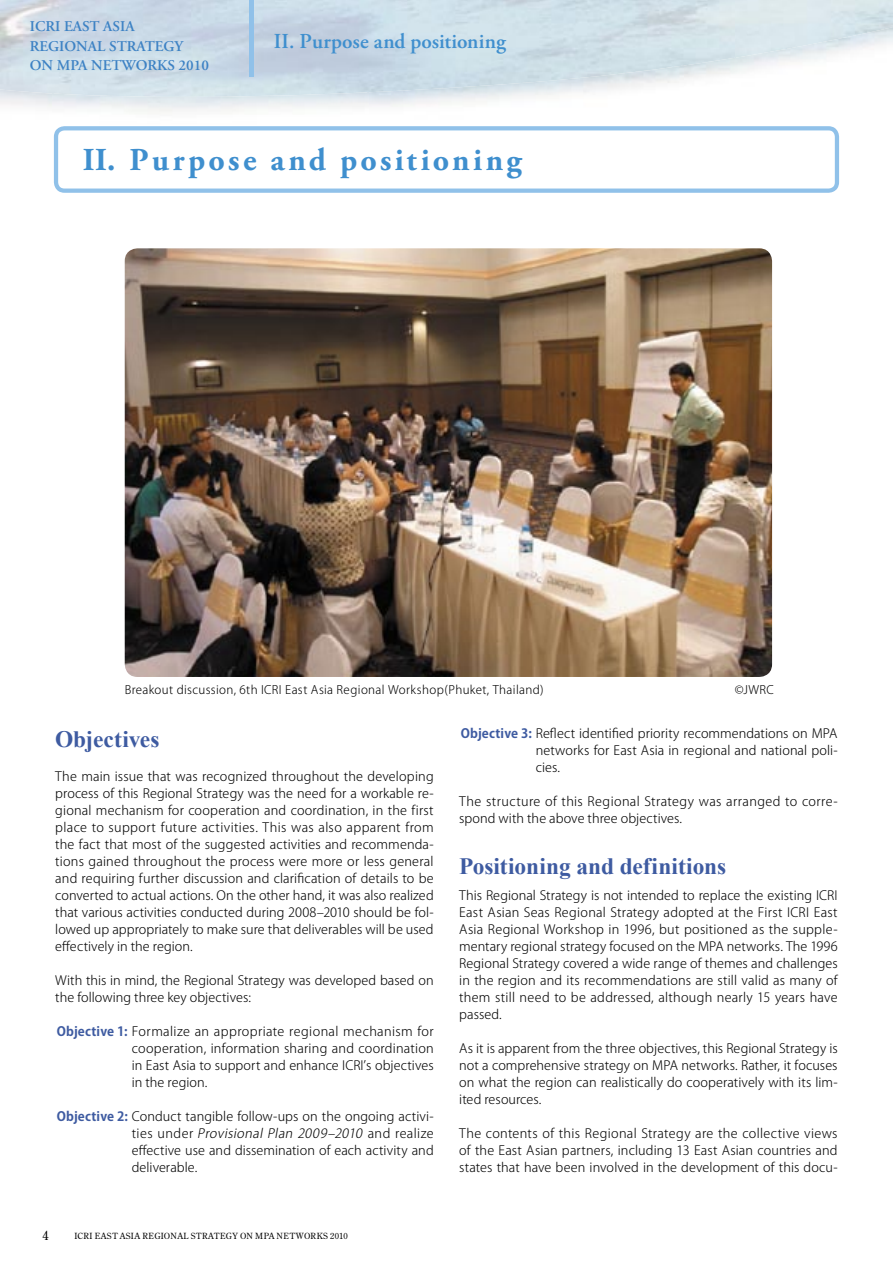
<style>
.page{position:relative;width:893px;height:1263px;background:#fff}
.page>*{position:absolute;margin:0;border:0;box-sizing:border-box;transform-origin:0 0}
.t1{font:700 31.95px "Adobe Garamond Pro";letter-spacing:.1em;color:#3f8fce}
.t2{font:700 23.4px "Times New Roman";letter-spacing:-.005em;color:#3e5ba1}
.t3{font:600 21.3px "Adobe Garamond Pro";color:#3f8fce}
.t4{font:600 14.85px/19.2px "Adobe Garamond Pro";color:#3d82c4}
.t5{font:300 12.75px/17px "Koz Go Pro";letter-spacing:.005em;color:#000;text-align:justify}
.t6{font:300 12.75px/17px "Koz Go Pro";letter-spacing:.025em;color:#000}
.t7{font:300 11.7px "Koz Go Pro";letter-spacing:.03em;color:#000}
.t8{font:8.55px "Century Old Style Std";letter-spacing:.05em;color:#000}
.s1{font-weight:700;color:#3e5ba1}
.s2{font-style:italic}
.s3{font-size:12.75px}
.s4{font-family:"Hira Min Pro W3";font-size:12.75px}
</style>
<div class="page">
<img style="left:125px;top:248px;width:647px;height:429px">
<svg style="left:54px;top:126px;width:785px;height:67px"></svg>
<hr style="left:249px;top:0;width:4px;height:77px;background:#90c1e9">
<p class="t4" style="left:30px;top:17px;width:181px">ICRI EAST ASIA<br>REGIONAL STRATEGY<br>ON MPA NETWORKS 2010</p>
<h3 class="t3" style="left:274px;top:29px;width:234px">II. Purpose and positioning</h3>
<h1 class="t1" style="left:83px;top:141px;width:440px">II. Purpose and positioning</h1>
<p class="t7" style="left:125px;top:682px;width:420px">Breakout discussion, 6th ICRI East Asia Regional Workshop(Phuket, Thailand)</p>
<p class="t7" style="left:735px;top:682px;width:41px">©JWRC</p>
<h2 class="t2" style="left:55px;top:723px;width:106px">Objectives</h2>
<p class="t5" style="left:55px;top:768px;width:380px">The main issue that was recognized throughout the developing process of this Regional Strategy was the need for a workable re&shy;gional mechanism for cooperation and coordination, in the first place to support future activities. This was also apparent from the fact that most of the suggested activities and recommenda&shy;tions gained throughout the process were more or less general and requiring further discussion and clarification of details to be converted to actual actions. On the other hand, it was also realized that various activities conducted during 2008‒2010 should be fol&shy;lowed up appropriately to make sure that deliverables will be used effectively in the region.</p>
<p class="t5" style="left:55px;top:972px;width:380px">With this in mind, the Regional Strategy was developed based on the following three key objectives:</p>
<p class="t5" style="left:132px;top:1023px;width:303px;text-indent:-75px"><span class="s1">Objective 1:</span> Formalize an appropriate regional mechanism for cooperation, information sharing and coordination in East Asia to support and enhance ICRIʼs objectives in the region.</p>
<p class="t5" style="left:132px;top:1108px;width:303px;text-indent:-75px"><span class="s1">Objective 2:</span> Conduct tangible follow-ups on the ongoing activi&shy;t i e s u n d e r <span class="s2">Provisional Plan 2009‒2010</span> a n d re a l i ze effective use and dissemination of each activity and deliverable.</p>
<p class="t8" style="left:43px;top:1230px;width:307px"><span class="s3">4</span><span class="s4">　　</span>ICRI EAST ASIA REGIONAL STRATEGY ON MPA NETWORKS 2010</p>
<p class="t5" style="left:536px;top:725px;width:303px;text-indent:-75px"><span class="s1">Objective 3:</span> Reflect identified priority recommendations on MPA networks for East Asia in regional and national poli&shy;cies.</p>
<p class="t6" style="left:459px;top:793px;width:380px">The structure of this Regional Strategy was arranged to corre&shy;spond with the above three objectives.</p>
<h2 class="t2" style="left:459px;top:850px;width:268px">Positioning and definitions</h2>
<p class="t5" style="left:459px;top:887px;width:380px">This Regional Strategy is not intended to replace the existing ICRI East Asian Seas Regional Strategy adopted at the First ICRI East Asia Regional Workshop in 1996, but positioned as the supple&shy;mentary regional strategy focused on the MPA networks. The 1996<br>Regional Strategy covered a wide range of themes and challenges in the region and its recommendations are still valid as many of them still need to be addressed, although nearly 15 years have passed.</p>
<p class="t5" style="left:459px;top:1040px;width:380px">As it is apparent from the three objectives, this Regional Strategy is not a comprehensive strategy on MPA networks. Rather, it focuses on what the region can realistically do cooperatively with its lim&shy;ited resources.</p>
<p class="t5" style="left:459px;top:1125px;width:380px">The contents of this Regional Strategy are the collective views of the East Asian partners, including 13 East Asian countries and states that have been involved in the development of this docu-</p>
</div>
